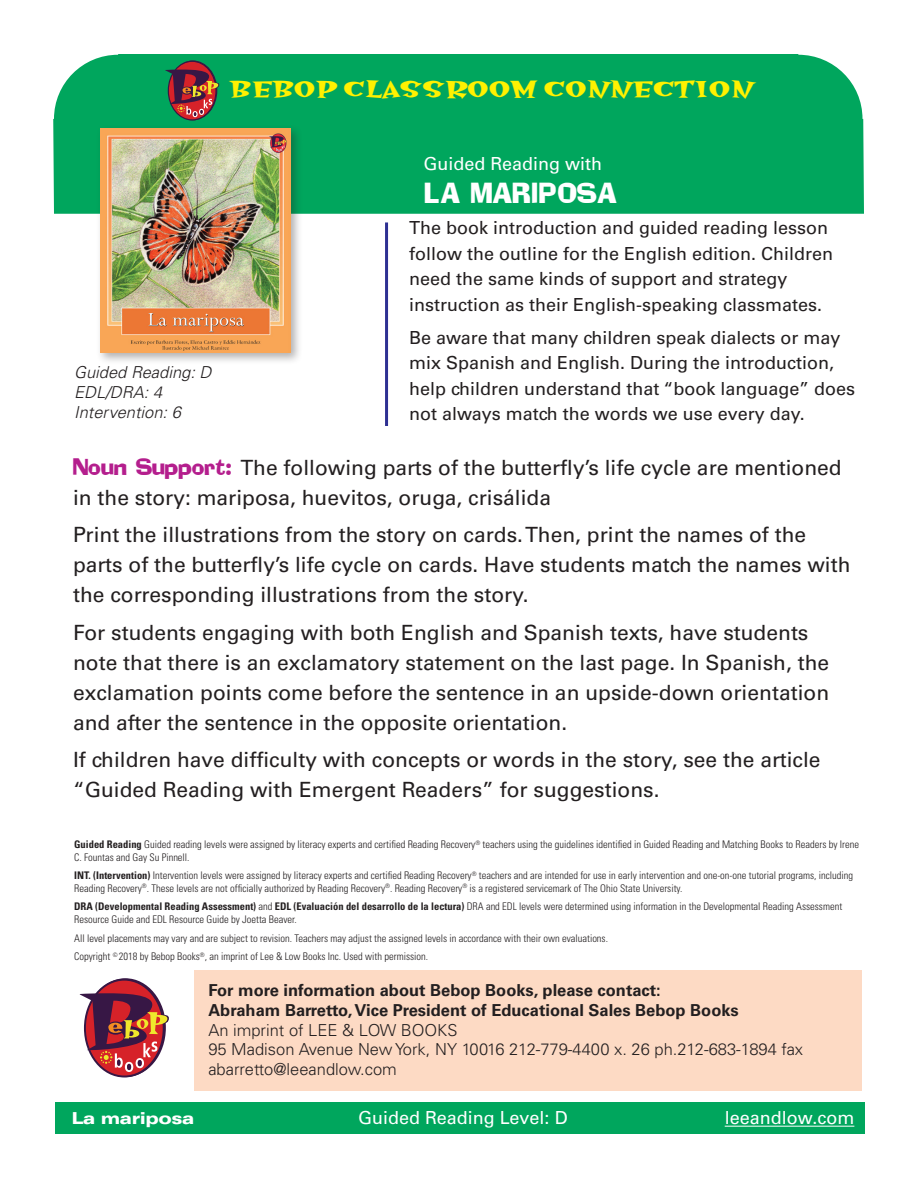
<style>
.page{position:relative;width:918px;height:1188px;background:#fff}
.page>*{position:absolute;margin:0;border:0;box-sizing:border-box;transform-origin:0 0}
.Numbered_Paragraphs{font:26.4px "Hotsy Totsy Bold Mv B";color:#fff101}
.Header_book_title{font:25.5px "Addled";color:#fff}
.cross_curricular_par{font:21px/30px "Univers";color:#231f20}
.Spanish_language_edi{font:18px/25.5px "Univers";color:#231f20}
.t1{font:18px "Univers";color:#fff}
.contact_info{font:700 16.5px/19.8px "Univers";color:#231f20}
.Spanish_edition_desc{font:italic 300 16.5px/19.8px "Univers";color:#231f20}
.contact_info-2{font:300 16.5px "Univers";color:#231f20}
.t2{font:900 expanded 16.5px "Univers";letter-spacing:-.025em;color:#fff}
.credits{font:300 condensed 10.5px/12.6px "Univers";color:#231f20}
.s1{font-family:"Addled";color:#b41e8d}
.s2{font-weight:700}
.s3{font-weight:300}
</style>
<div class="page">
<div style="left:53px;top:54px;width:811px;height:160px;background:#00a65d"></div>
<svg style="left:168px;top:61px;width:48px;height:59px"></svg>
<svg style="left:165px;top:70px;width:54px;height:47px;background:#784b43"></svg>
<div style="left:55px;top:1102px;width:810px;height:31px;background:#00a65d"></div>
<hr style="left:725px;top:1126px;width:129px;height:1px;background:#fff">
<hr style="left:385px;top:222px;width:3px;height:204px;background:#2e3092">
<div style="left:96px;top:125px;width:207px;height:240px;background:#231f20;opacity:.35"></div>
<img style="left:100px;top:128px;width:190px;height:225px">
<div style="left:195px;top:970px;width:667px;height:121px;background:#fddac4"></div>
<svg style="left:85px;top:980px;width:79px;height:97px"></svg>
<svg style="left:80px;top:993px;width:89px;height:79px"></svg>
<p class="Numbered_Paragraphs" style="left:230px;top:75px;width:525px">BEBOP CLASSROOM CONNECTION</p>
<p class="Spanish_edition_desc" style="left:74px;top:362px;width:139px">Guided Reading: D<br>EDL/DRA: 4</p>
<p class="Spanish_edition_desc" style="left:74px;top:402px;width:108px">Intervention: 6</p>
<p class="t1" style="left:423px;top:153px;width:180px">Guided Reading with</p>
<p class="Header_book_title" style="left:423px;top:176px;width:195px">LA MARIPOSA</p>
<p class="Spanish_language_edi" style="left:409px;top:215px;width:426px">The book introduction and guided reading lesson follow the outline for the English edition. Children need the same kinds of support and strategy instruction as their English-speaking classmates.</p>
<p class="Spanish_language_edi" style="left:409px;top:325px;width:448px">Be aware that many children speak dialects or may mix Spanish and English. During the introduction, help children understand that “book language” does not always match the words we use every day.</p>
<p class="cross_curricular_par" style="left:73px;top:452px;width:770px"><span class="s1">Noun Support:</span> The following parts of the butterfly’s life cycle are mentioned in the story: mariposa, huevitos, oruga, crisálida</p>
<p class="cross_curricular_par" style="left:73px;top:520px;width:779px">Print the illustrations from the story on cards. Then, print the names of the parts of the butterfly’s life cycle on cards. Have students match the names with the corresponding illustrations from the story.</p>
<p class="cross_curricular_par" style="left:73px;top:617px;width:758px">For students engaging with both English and Spanish texts, have students note that there is an exclamatory statement on the last page. In Spanish, the exclamation points come before the sentence in an upside-down orientation and after the sentence in the opposite orientation.</p>
<p class="cross_curricular_par" style="left:73px;top:745px;width:749px">If children have difficulty with concepts or words in the story, see the article “Guided Reading with Emergent Readers” for suggestions.</p>
<p class="credits" style="left:74px;top:838px;width:786px"><span class="s2">Guided Reading</span> Guided reading levels were assigned by literacy experts and certified Reading Recovery<sup>®</sup> teachers using the guidelines identified in Guided Reading and Matching Books to Readers by Irene<br>C. Fountas and Gay Su Pinnell.</p>
<p class="credits" style="left:74px;top:869px;width:780px"><span class="s2">INT. (Intervention)</span> Intervention levels were assigned by literacy experts and certified Reading Recovery<sup>®</sup> teachers and are intended for use in early intervention and one-on-one tutorial programs, including<br>Reading Recovery<sup>®</sup>. These levels are not officially authorized by Reading Recovery<sup>®</sup>. Reading Recovery<sup>®</sup> is a registered servicemark of The Ohio State University.</p>
<p class="credits" style="left:74px;top:900px;width:770px"><span class="s2">DRA (Developmental Reading Assessment)</span> and <span class="s2">EDL (Evaluación del desarrollo de la lectura)</span> DRA and EDL levels were determined using information in the Developmental Reading Assessment<br>Resource Guide and EDL Resource Guide by Joetta Beaver.</p>
<p class="credits" style="left:74px;top:932px;width:535px">All level placements may vary and are subject to revision. Teachers may adjust the assigned levels in accordance with their own evaluations.</p>
<p class="credits" style="left:74px;top:950px;width:355px">Copyright <sup>©</sup> 2018 by Bebop Books<sup>®</sup>, an imprint of Lee &amp; Low Books Inc. Used with permission.</p>
<p class="contact_info" style="left:208px;top:981px;width:596px">For more information about Bebop Books, please contact:<br>Abraham Barretto, Vice President of Educational Sales Bebop Books<br><span class="s3">An imprint of LEE &amp; LOW BOOKS<br>95 Madison Avenue New York, NY 10016 212-779-4400 x. 26 ph.212-683-1894 fax</span></p>
<p class="contact_info-2" style="left:208px;top:1059px;width:190px">abarretto@leeandlow.com</p>
<p class="t2" style="left:71px;top:1109px;width:125px">La mariposa</p>
<p class="t1" style="left:358px;top:1107px;width:211px">Guided Reading Level: D</p>
<p class="t1" style="left:725px;top:1107px;width:131px">leeandlow.com</p>
</div>
